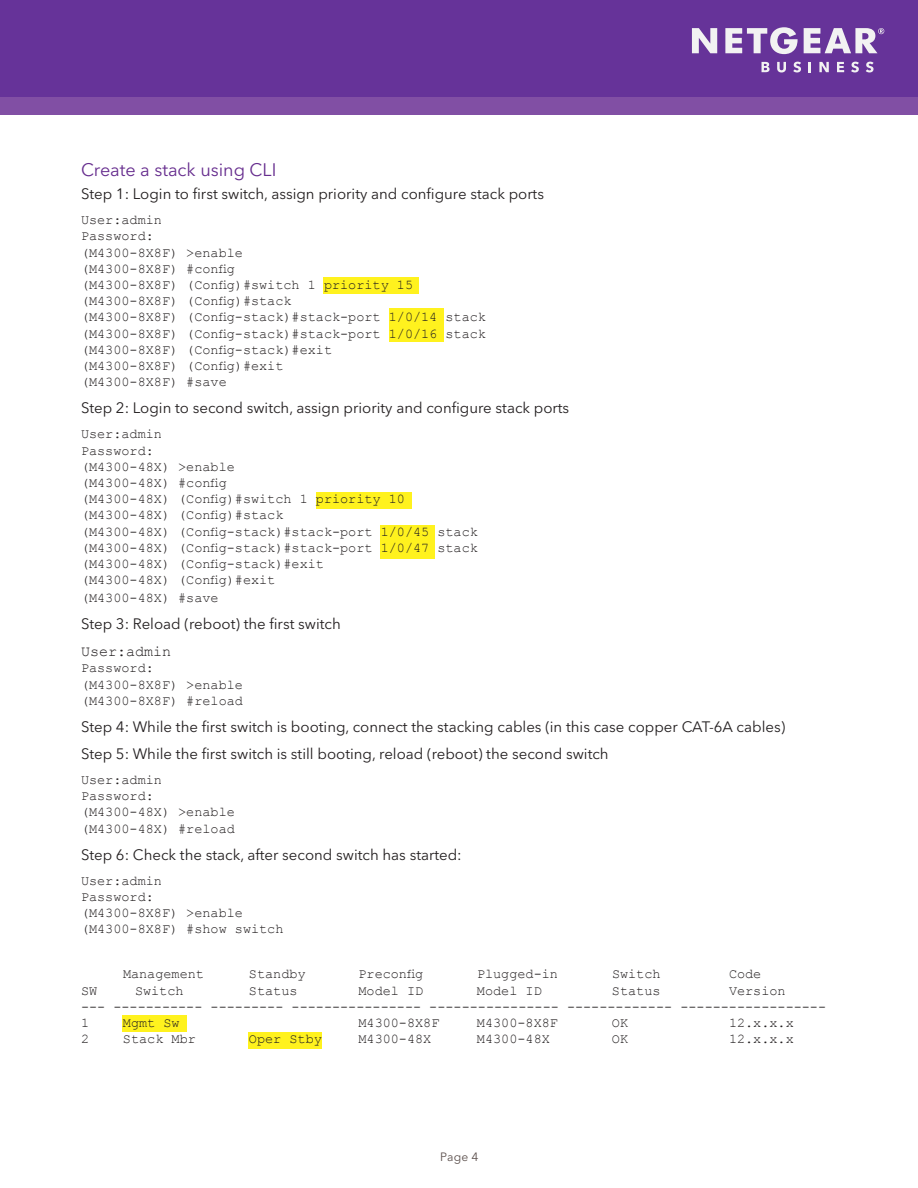
<style>
.page{position:relative;width:918px;height:1188px;background:#fff}
.page>*{position:absolute;margin:0;border:0;box-sizing:border-box;transform-origin:0 0}
.SubHead_copy_2{font:18px "Avenir Next LT Pro";color:#662d8e}
.t1{font:15px "Avenir Next LT Pro";color:#231f20}
.t2{font:15px "Courier New";color:#231f20}
.t3{font:13.5px "Courier New";color:#231f20}
.t4{font:12px "Avenir Next LT Pro";color:#5d514e}
</style>
<div class="page">
<div style="left:0;top:0;width:918px;height:114px;background:#639"></div>
<div style="left:0;top:97px;width:918px;height:17px;background:#814fa4"></div>
<svg style="left:762px;top:62px;width:8px;height:10px"></svg>
<svg style="left:777px;top:62px;width:9px;height:10px"></svg>
<svg style="left:793px;top:62px;width:8px;height:10px"></svg>
<svg style="left:809px;top:62px;width:2px;height:10px"></svg>
<svg style="left:819px;top:62px;width:10px;height:10px"></svg>
<svg style="left:837px;top:62px;width:7px;height:10px"></svg>
<svg style="left:851px;top:62px;width:8px;height:10px"></svg>
<svg style="left:866px;top:62px;width:8px;height:10px"></svg>
<svg style="left:804px;top:28px;width:80px;height:25px"></svg>
<svg style="left:725px;top:27px;width:73px;height:27px"></svg>
<svg style="left:692px;top:28px;width:25px;height:25px"></svg>
<div style="left:324px;top:277px;width:95px;height:17px;background:#fff21e"></div>
<div style="left:316px;top:492px;width:95px;height:17px;background:#fff21e"></div>
<div style="left:389px;top:308px;width:54px;height:17px;background:#fff21e"></div>
<div style="left:381px;top:525px;width:54px;height:16px;background:#fff21e"></div>
<div style="left:389px;top:325px;width:54px;height:17px;background:#fff21e"></div>
<div style="left:381px;top:542px;width:54px;height:17px;background:#fff21e"></div>
<div style="left:122px;top:1015px;width:65px;height:17px;background:#fff21e"></div>
<div style="left:248px;top:1032px;width:74px;height:17px;background:#fff21e"></div>
<p class="SubHead_copy_2" style="left:81px;top:159px;width:197px">Create a stack using CLI</p>
<p class="t1" style="left:81px;top:185px;width:465px">Step 1: Login to first switch, assign priority and configure stack ports</p>
<p class="t3" style="left:81px;top:212px;width:82px">User:admin</p>
<p class="t3" style="left:81px;top:228px;width:74px">Password:</p>
<p class="t3" style="left:81px;top:244px;width:164px">(M4300-8X8F) &gt;enable</p>
<p class="t3" style="left:81px;top:260px;width:155px">(M4300-8X8F) #config</p>
<p class="t3" style="left:81px;top:276px;width:334px">(M4300-8X8F) (Config)#switch 1 priority 15</p>
<p class="t3" style="left:81px;top:293px;width:212px">(M4300-8X8F) (Config)#stack</p>
<p class="t3" style="left:81px;top:309px;width:407px">(M4300-8X8F) (Config-stack)#stack-port 1/0/14 stack</p>
<p class="t3" style="left:81px;top:325px;width:407px">(M4300-8X8F) (Config-stack)#stack-port 1/0/16 stack</p>
<p class="t3" style="left:81px;top:341px;width:253px">(M4300-8X8F) (Config-stack)#exit</p>
<p class="t3" style="left:81px;top:357px;width:204px">(M4300-8X8F) (Config)#exit</p>
<p class="t3" style="left:81px;top:374px;width:147px">(M4300-8X8F) #save</p>
<p class="t1" style="left:81px;top:399px;width:490px">Step 2: Login to second switch, assign priority and configure stack ports</p>
<p class="t3" style="left:81px;top:426px;width:82px">User:admin</p>
<p class="t3" style="left:81px;top:442px;width:74px">Password:</p>
<p class="t3" style="left:81px;top:458px;width:155px">(M4300-48X) &gt;enable</p>
<p class="t3" style="left:81px;top:474px;width:147px">(M4300-48X) #config</p>
<p class="t3" style="left:81px;top:491px;width:326px">(M4300-48X) (Config)#switch 1 priority 10</p>
<p class="t3" style="left:81px;top:507px;width:204px">(M4300-48X) (Config)#stack</p>
<p class="t3" style="left:81px;top:523px;width:398px">(M4300-48X) (Config-stack)#stack-port 1/0/45 stack</p>
<p class="t3" style="left:81px;top:539px;width:398px">(M4300-48X) (Config-stack)#stack-port 1/0/47 stack</p>
<p class="t3" style="left:81px;top:555px;width:245px">(M4300-48X) (Config-stack)#exit</p>
<p class="t3" style="left:81px;top:572px;width:196px">(M4300-48X) (Config)#exit</p>
<p class="t3" style="left:81px;top:590px;width:139px">(M4300-48X) #save</p>
<p class="t1" style="left:81px;top:615px;width:261px">Step 3: Reload (reboot) the first switch</p>
<p class="t2" style="left:81px;top:642px;width:91px">User:admin</p>
<p class="t3" style="left:81px;top:660px;width:74px">Password:</p>
<p class="t3" style="left:81px;top:676px;width:164px">(M4300-8X8F) &gt;enable</p>
<p class="t3" style="left:81px;top:692px;width:164px">(M4300-8X8F) #reload</p>
<p class="t1" style="left:81px;top:718px;width:706px">Step 4: While the first switch is booting, connect the stacking cables (in this case copper CAT-6A cables)</p>
<p class="t1" style="left:81px;top:745px;width:529px">Step 5: While the first switch is still booting, reload (reboot) the second switch</p>
<p class="t3" style="left:81px;top:771px;width:82px">User:admin</p>
<p class="t3" style="left:81px;top:788px;width:74px">Password:</p>
<p class="t3" style="left:81px;top:804px;width:155px">(M4300-48X) &gt;enable</p>
<p class="t3" style="left:81px;top:820px;width:155px">(M4300-48X) #reload</p>
<p class="t1" style="left:81px;top:845px;width:382px">Step 6: Check the stack, after second switch has started:</p>
<p class="t3" style="left:81px;top:872px;width:82px">User:admin</p>
<p class="t3" style="left:81px;top:888px;width:74px">Password:</p>
<p class="t3" style="left:81px;top:905px;width:164px">(M4300-8X8F) &gt;enable</p>
<p class="t3" style="left:81px;top:921px;width:204px">(M4300-8X8F) #show switch</p>
<p class="t3" style="left:123px;top:966px;width:82px">Management</p>
<p class="t3" style="left:249px;top:966px;width:58px">Standby</p>
<p class="t3" style="left:358px;top:966px;width:66px">Preconfig</p>
<p class="t3" style="left:477px;top:966px;width:82px">Plugged-in</p>
<p class="t3" style="left:612px;top:966px;width:50px">Switch</p>
<p class="t3" style="left:729px;top:966px;width:34px">Code</p>
<p class="t3" style="left:81px;top:982px;width:18px">SW</p>
<p class="t3" style="left:135px;top:982px;width:50px">Switch</p>
<p class="t3" style="left:249px;top:982px;width:50px">Status</p>
<p class="t3" style="left:358px;top:982px;width:66px">Model ID</p>
<p class="t3" style="left:477px;top:982px;width:66px">Model ID</p>
<p class="t3" style="left:612px;top:982px;width:50px">Status</p>
<p class="t3" style="left:729px;top:982px;width:58px">Version</p>
<p class="t3" style="left:81px;top:998px;width:747px">--- ----------- --------- ---------------- ---------------- ------------- ------------------</p>
<p class="t3" style="left:81px;top:1014px;width:10px">1</p>
<p class="t3" style="left:123px;top:1014px;width:58px">Mgmt Sw</p>
<p class="t3" style="left:358px;top:1014px;width:82px">M4300-8X8F</p>
<p class="t3" style="left:477px;top:1014px;width:82px">M4300-8X8F</p>
<p class="t3" style="left:612px;top:1014px;width:18px">OK</p>
<p class="t3" style="left:729px;top:1014px;width:66px">12.x.x.x</p>
<p class="t3" style="left:81px;top:1031px;width:10px">2</p>
<p class="t3" style="left:123px;top:1031px;width:74px">Stack Mbr</p>
<p class="t3" style="left:249px;top:1031px;width:74px">Oper Stby</p>
<p class="t3" style="left:358px;top:1031px;width:74px">M4300-48X</p>
<p class="t3" style="left:477px;top:1031px;width:74px">M4300-48X</p>
<p class="t3" style="left:612px;top:1031px;width:18px">OK</p>
<p class="t3" style="left:729px;top:1031px;width:66px">12.x.x.x</p>
<p class="t4" style="left:440px;top:1150px;width:40px">Page 4</p>
</div>
